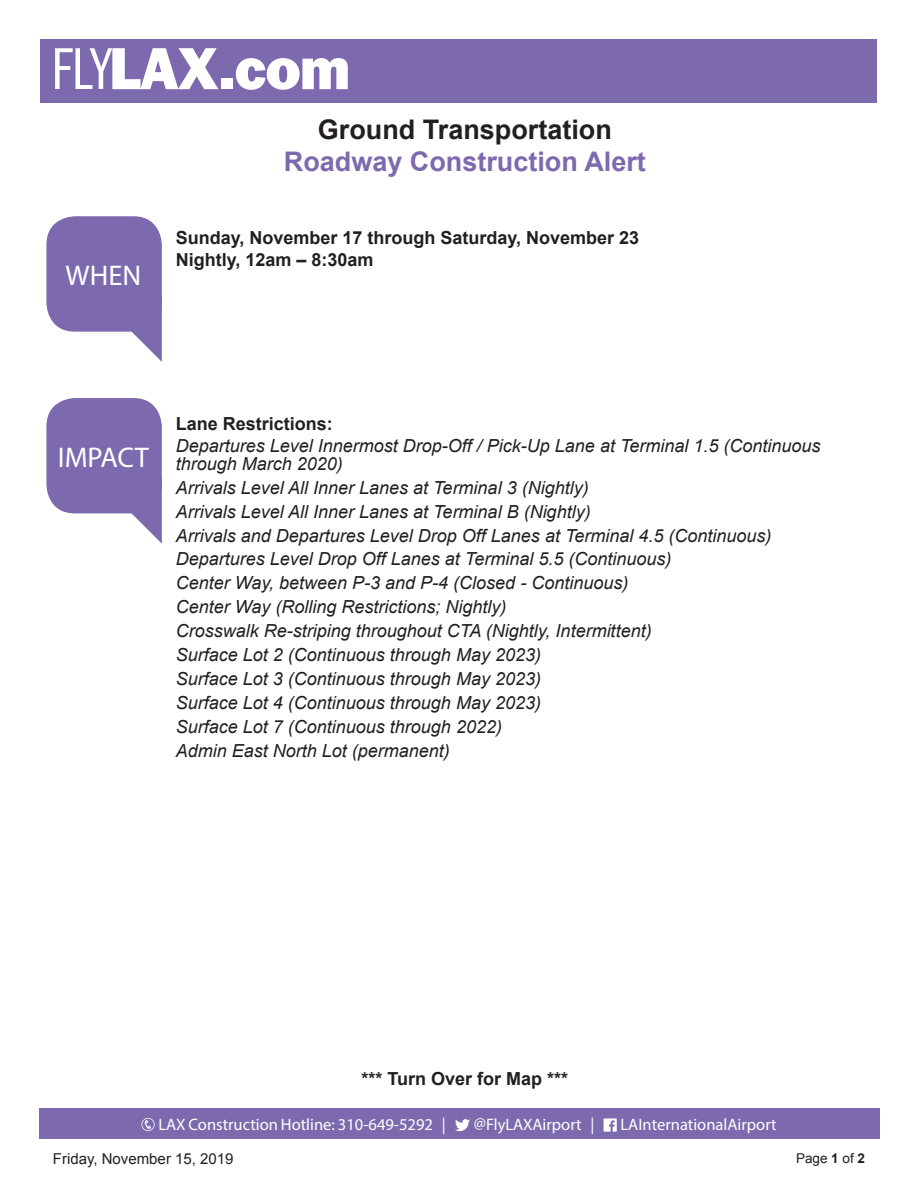
<style>
.page{position:relative;width:918px;height:1188px;background:#fff}
.page>*{position:absolute;margin:0;border:0;box-sizing:border-box;transform-origin:0 0}
.t1{font:28.5px "Myriad Pro";color:#fff}
.t2{font:700 27px "Arial";color:#7d69ae}
.t3{font:700 27px "Arial";color:#231f20}
.t4{font:italic 18px/24px "Arial";color:#231f20}
.t5{font:700 18px/21.6px "Arial";color:#231f20}
.t6{font:16.5px "Myriad Pro";color:#fff}
.t7{font:15px "Arial";color:#231f20}
.t8{font:13.5px "Arial";color:#231f20}
.s1{font-weight:700}
</style>
<div class="page">
<div style="left:40px;top:39px;width:838px;height:63px;background:#7d69ae"></div>
<svg style="left:132px;top:309px;width:30px;height:53px"></svg>
<div style="left:46px;top:216px;width:116px;height:116px;background:#7d69ae;border-radius:28px"></div>
<svg style="left:119px;top:490px;width:43px;height:54px"></svg>
<div style="left:46px;top:398px;width:116px;height:115px;background:#7d69ae;border-radius:28px"></div>
<div style="left:39px;top:1109px;width:840px;height:30px;background:#7d69ae"></div>
<svg style="left:141px;top:1118px;width:14px;height:13px"></svg>
<svg style="left:455px;top:1119px;width:15px;height:12px"></svg>
<svg style="left:604px;top:1118px;width:13px;height:14px"></svg>
<svg style="left:55px;top:48px;width:163px;height:41px"></svg>
<div style="left:221px;top:78px;width:11px;height:11px;background:#fff"></div>
<svg style="left:236px;top:58px;width:112px;height:32px"></svg>
<h1 class="t1" style="left:66px;top:258px;width:77px">WHEN</h1>
<h2 class="t3" style="left:318px;top:112px;width:296px">Ground Transportation</h2>
<h2 class="t2" style="left:284px;top:144px;width:364px">Roadway Construction Alert</h2>
<p class="t5" style="left:176px;top:228px;width:465px">Sunday, November 17 through Saturday, November 23<br>Nightly, 12am – 8:30am</p>
<h1 class="t1" style="left:58px;top:440px;width:93px">IMPACT</h1>
<p class="t5" style="left:176px;top:413px;width:159px">Lane Restrictions:</p>
<p class="t4" style="left:176px;top:436px;width:646px;line-height:18px">Departures Level Innermost Drop-Off / Pick-Up Lane at Terminal 1.5 (Continuous through March 2020)</p>
<p class="t4" style="left:176px;top:475px;width:597px">Arrivals Level All Inner Lanes at Terminal 3 (Nightly)<br>Arrivals Level All Inner Lanes at Terminal B (Nightly)<br>Arrivals and Departures Level Drop Off Lanes at Terminal 4.5 (Continuous)<br>Departures Level Drop Off Lanes at Terminal 5.5 (Continuous)<br>Center Way, between P-3 and P-4 (Closed - Continuous)<br>Center Way (Rolling Restrictions; Nightly)<br>Crosswalk Re-striping throughout CTA (Nightly, Intermittent)<br>Surface Lot 2 (Continuous through May 2023)<br>Surface Lot 3 (Continuous through May 2023)<br>Surface Lot 4 (Continuous through May 2023)<br>Surface Lot 7 (Continuous through 2022)<br>Admin East North Lot (permanent)</p>
<p class="t5" style="left:362px;top:1069px;width:208px">*** Turn Over for Map ***</p>
<p class="t6" style="left:158px;top:1114px;width:289px">LAX Construction Hotline: 310-649-5292 |</p>
<p class="t6" style="left:474px;top:1114px;width:122px">@FlyLAXAirport |</p>
<p class="t6" style="left:620px;top:1114px;width:158px">LAInternationalAirport</p>
<p class="t7" style="left:53px;top:1149px;width:182px">Friday, November 15, 2019</p>
<p class="t8" style="left:796px;top:1150px;width:71px">Page <span class="s1">1</span> of <span class="s1">2</span></p>
</div>
